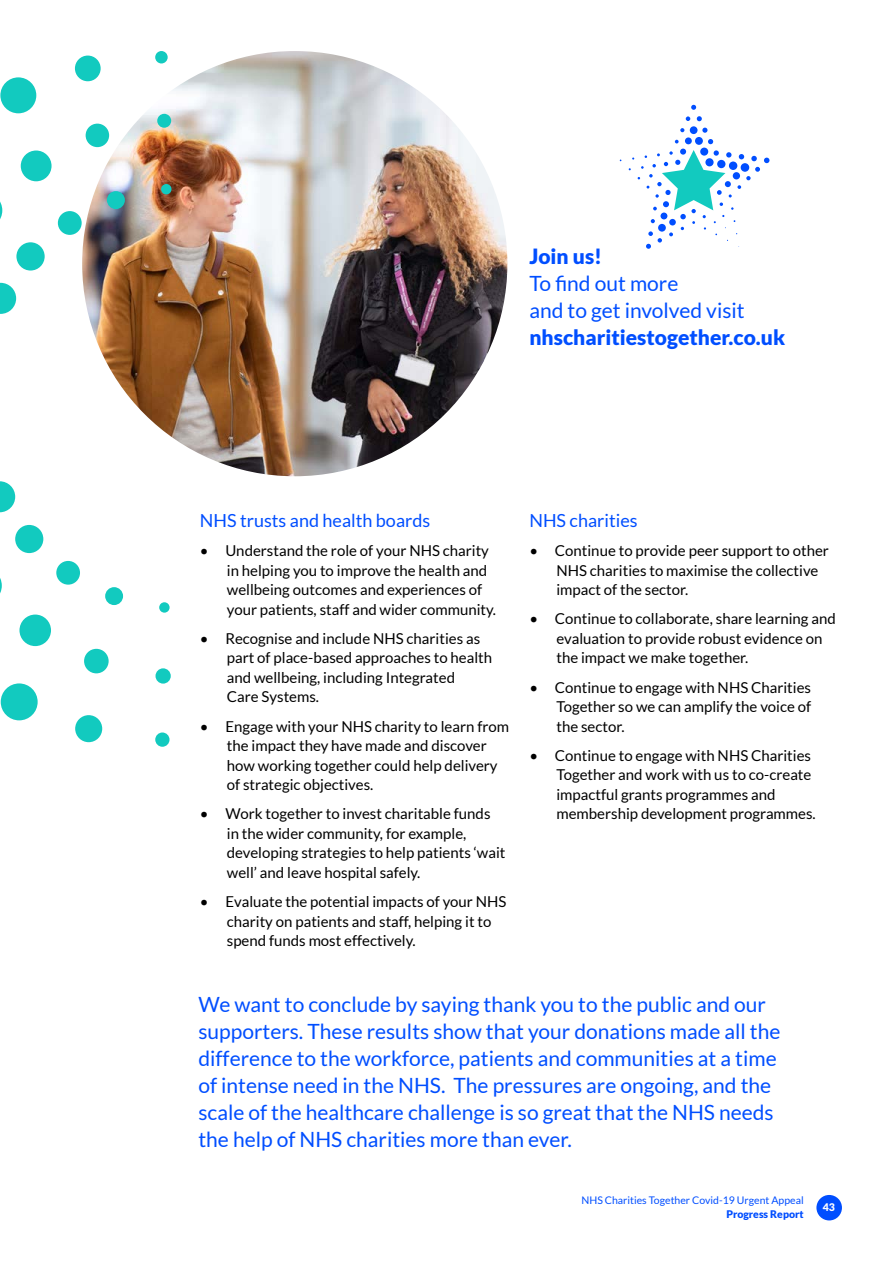
<style>
.page{position:relative;width:893px;height:1263px;background:#fff}
.page>*{position:absolute;margin:0;border:0;box-sizing:border-box;transform-origin:0 0}
.t1{font:21px/27px "Lato";color:#004eff}
.t2{font:900 21px "Lato";color:#004eff}
.t3{font:18px "Lato";color:#004eff}
.t4{font:15px/19.5px "Lato";color:#000}
.t5{font:10.5px "Lato";color:#004eff}
.t6{font:900 10.5px "Lato";color:#004eff}
.t7{font:900 10.5px "Lato";color:#fff}
</style>
<div class="page">
<div style="left:816px;top:1195px;width:26px;height:25px;background:#004eff;border-radius:50%"></div>
<img style="left:82px;top:51px;width:425px;height:425px;border-radius:213px">
<svg style="left:680px;top:128px;width:4px;height:4px"></svg>
<svg style="left:686px;top:116px;width:4px;height:5px"></svg>
<svg style="left:691px;top:105px;width:5px;height:5px"></svg>
<svg style="left:697px;top:116px;width:5px;height:5px"></svg>
<svg style="left:702px;top:128px;width:5px;height:5px"></svg>
<div style="left:690px;top:126px;width:7px;height:8px;background:#004eff;border-radius:50%"></div>
<svg style="left:629px;top:139px;width:140px;height:110px"></svg>
<div style="left:159px;top:602px;width:11px;height:11px;background:#12cabf;border-radius:50%"></div>
<div style="left:105px;top:587px;width:18px;height:18px;background:#12cabf;border-radius:50%"></div>
<div style="left:56px;top:561px;width:24px;height:24px;background:#12cabf;border-radius:50%"></div>
<div style="left:15px;top:525px;width:28px;height:28px;background:#12cabf;border-radius:50%"></div>
<svg style="left:0;top:481px;width:15px;height:31px"></svg>
<svg style="left:0;top:283px;width:16px;height:31px"></svg>
<div style="left:16px;top:242px;width:29px;height:29px;background:#12cabf;border-radius:50%"></div>
<div style="left:58px;top:211px;width:24px;height:24px;background:#12cabf;border-radius:50%"></div>
<div style="left:107px;top:191px;width:18px;height:18px;background:#12cabf;border-radius:50%"></div>
<div style="left:161px;top:184px;width:10px;height:10px;background:#12cabf;border-radius:50%"></div>
<div style="left:156px;top:668px;width:15px;height:16px;background:#12cabf;border-radius:50%"></div>
<div style="left:84px;top:649px;width:25px;height:24px;background:#12cabf;border-radius:50%"></div>
<div style="left:19px;top:614px;width:32px;height:32px;background:#12cabf;border-radius:50%"></div>
<svg style="left:0;top:578px;width:2px;height:16px"></svg>
<svg style="left:0;top:201px;width:2px;height:18px"></svg>
<div style="left:21px;top:151px;width:31px;height:30px;background:#12cabf;border-radius:50%"></div>
<div style="left:86px;top:124px;width:23px;height:23px;background:#12cabf;border-radius:50%"></div>
<div style="left:157px;top:114px;width:14px;height:14px;background:#12cabf;border-radius:50%"></div>
<div style="left:155px;top:732px;width:14px;height:15px;background:#12cabf;border-radius:50%"></div>
<div style="left:75px;top:715px;width:27px;height:27px;background:#12cabf;border-radius:50%"></div>
<div style="left:1px;top:683px;width:37px;height:37px;background:#12cabf;border-radius:50%"></div>
<div style="left:0;top:77px;width:36px;height:36px;background:#12cabf;border-radius:50%"></div>
<div style="left:75px;top:56px;width:26px;height:25px;background:#12cabf;border-radius:50%"></div>
<div style="left:155px;top:51px;width:13px;height:12px;background:#12cabf;border-radius:50%"></div>
<h1 class="t2" style="left:529px;top:244px;width:74px">Join us!</h1>
<h1 class="t1" style="left:529px;top:270px;width:217px">To find out more<br>and to get involved visit</h1>
<h1 class="t2" style="left:529px;top:325px;width:257px">nhscharitiestogether.co.uk</h1>
<p class="t3" style="left:200px;top:510px;width:232px">NHS trusts and health boards</p>
<p class="t4" style="left:227px;top:541px;width:271px;text-indent:-27px">• Understand the role of your NHS charity in helping you to improve the health and wellbeing outcomes and experiences of your patients, staff and wider community.</p>
<p class="t4" style="left:227px;top:629px;width:267px;text-indent:-27px">• Recognise and include NHS charities as part of place-based approaches to health and wellbeing, including Integrated<br>Care Systems.</p>
<p class="t4" style="left:227px;top:716px;width:284px;text-indent:-27px">• Engage with your NHS charity to learn from the impact they have made and discover how working together could help delivery of strategic objectives.</p>
<p class="t4" style="left:227px;top:804px;width:280px;text-indent:-27px">• Work together to invest charitable funds in the wider community, for example, developing strategies to help patients ‘wait well’ and leave hospital safely.</p>
<p class="t4" style="left:227px;top:892px;width:281px;text-indent:-27px">• Evaluate the potential impacts of your NHS charity on patients and staff, helping it to spend funds most effectively.</p>
<p class="t3" style="left:529px;top:510px;width:110px">NHS charities</p>
<p class="t4" style="left:556px;top:541px;width:274px;text-indent:-27px">• Continue to provide peer support to other<br>NHS charities to maximise the collective impact of the sector.</p>
<p class="t4" style="left:556px;top:609px;width:281px;text-indent:-27px">• Continue to collaborate, share learning and evaluation to provide robust evidence on the impact we make together.</p>
<p class="t4" style="left:556px;top:677px;width:256px;text-align:justify;text-indent:-27px">• Continue to engage with NHS Charities Together so we can amplify the voice of the sector.</p>
<p class="t4" style="left:556px;top:746px;width:261px;text-indent:-27px">• Continue to engage with NHS Charities Together and work with us to co-create impactful grants programmes and membership development programmes.</p>
<p class="t1" style="left:198px;top:991px;width:584px">We want to conclude by saying thank you to the public and our supporters. These results show that your donations made all the difference to the workforce, patients and communities at a time of intense need in the NHS. The pressures are ongoing, and the scale of the healthcare challenge is so great that the NHS needs the help of NHS charities more than ever.</p>
<p class="t5" style="left:581px;top:1194px;width:224px">NHS Charities Together Covid-19 Urgent Appeal</p>
<p class="t6" style="left:726px;top:1208px;width:79px">Progress Report</p>
<p class="t7" style="left:823px;top:1201px;width:14px">43</p>
</div>
